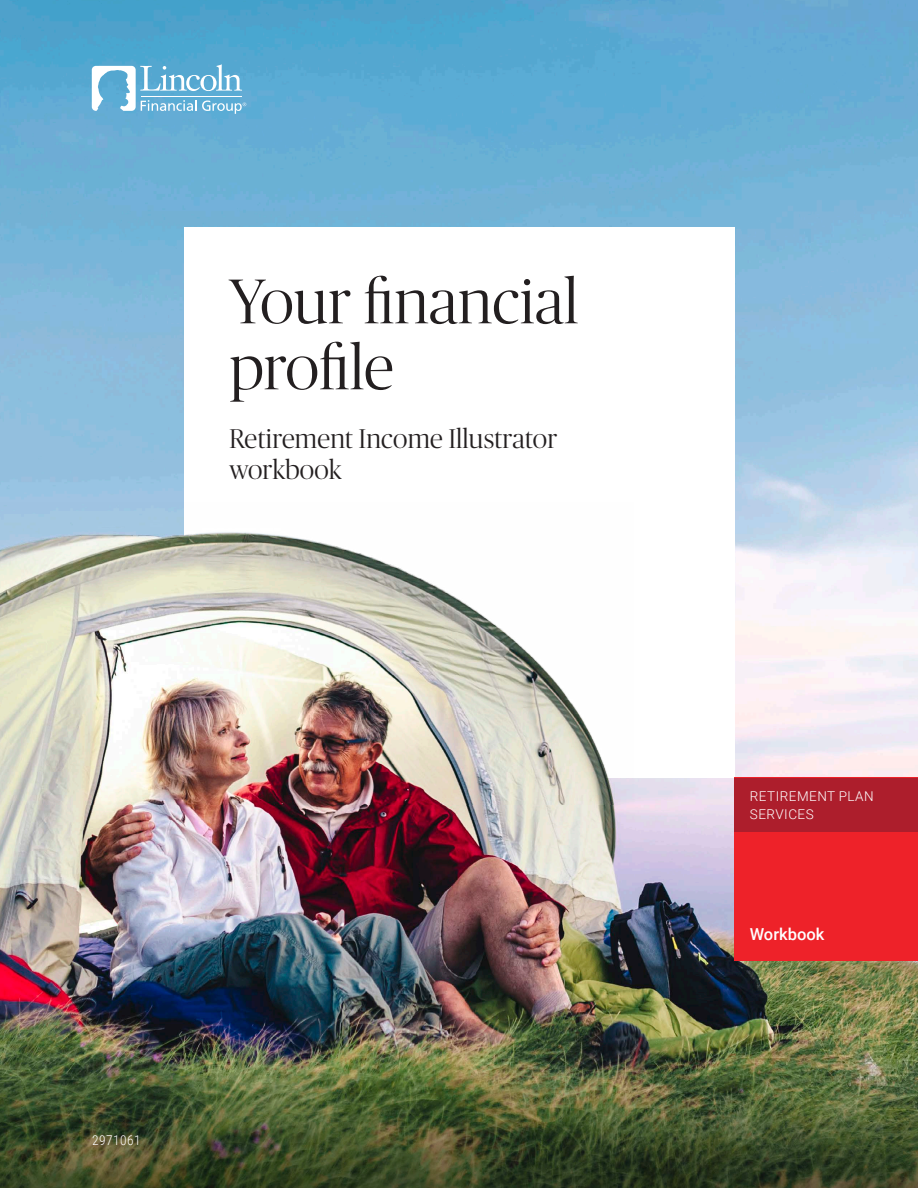
<style>
.page{position:relative;width:918px;height:1188px;background:#fff}
.page>*{position:absolute;margin:0;border:0;box-sizing:border-box;transform-origin:0 0}
.Title__Core{font:300 63px/66px "Publico Banner";letter-spacing:.005em;color:#231f20}
.Subtitle__Core{font:300 27px/31.5px "Publico Banner";letter-spacing:.01em;color:#231f20}
.Collateral_Type{font:500 16.5px "Roboto";color:#fff}
.Business_Line{font:300 13.5px/18px "Roboto";letter-spacing:.035em;color:#fff}
.Compliance{font:300 13.5px "Roboto Condensed";letter-spacing:.035em;color:#fff}
</style>
<div class="page">
<img style="left:0;top:0;width:918px;height:987px">
<div style="left:184px;top:227px;width:550px;height:551px;background:#fff"></div>
<img style="left:0;top:502px;width:634px;height:303px">
<img style="left:0;top:987px;width:918px;height:201px">
<div style="left:734px;top:778px;width:184px;height:183px;background:#ee2229"></div>
<div style="left:734px;top:778px;width:184px;height:54px;background:#ad1e2c"></div>
<svg style="left:92px;top:64px;width:154px;height:50px"></svg>
<p class="Title__Core" style="left:230px;top:265px;width:350px">Your financial profile</p>
<p class="Subtitle__Core" style="left:230px;top:421px;width:329px">Retirement Income Illustrator workbook</p>
<p class="Compliance" style="left:92px;top:1131px;width:50px">2971061</p>
<p class="Business_Line" style="left:750px;top:786px;width:125px">RETIREMENT PLAN<br>SERVICES</p>
<p class="Collateral_Type" style="left:750px;top:922px;width:76px">Workbook</p>
</div>
